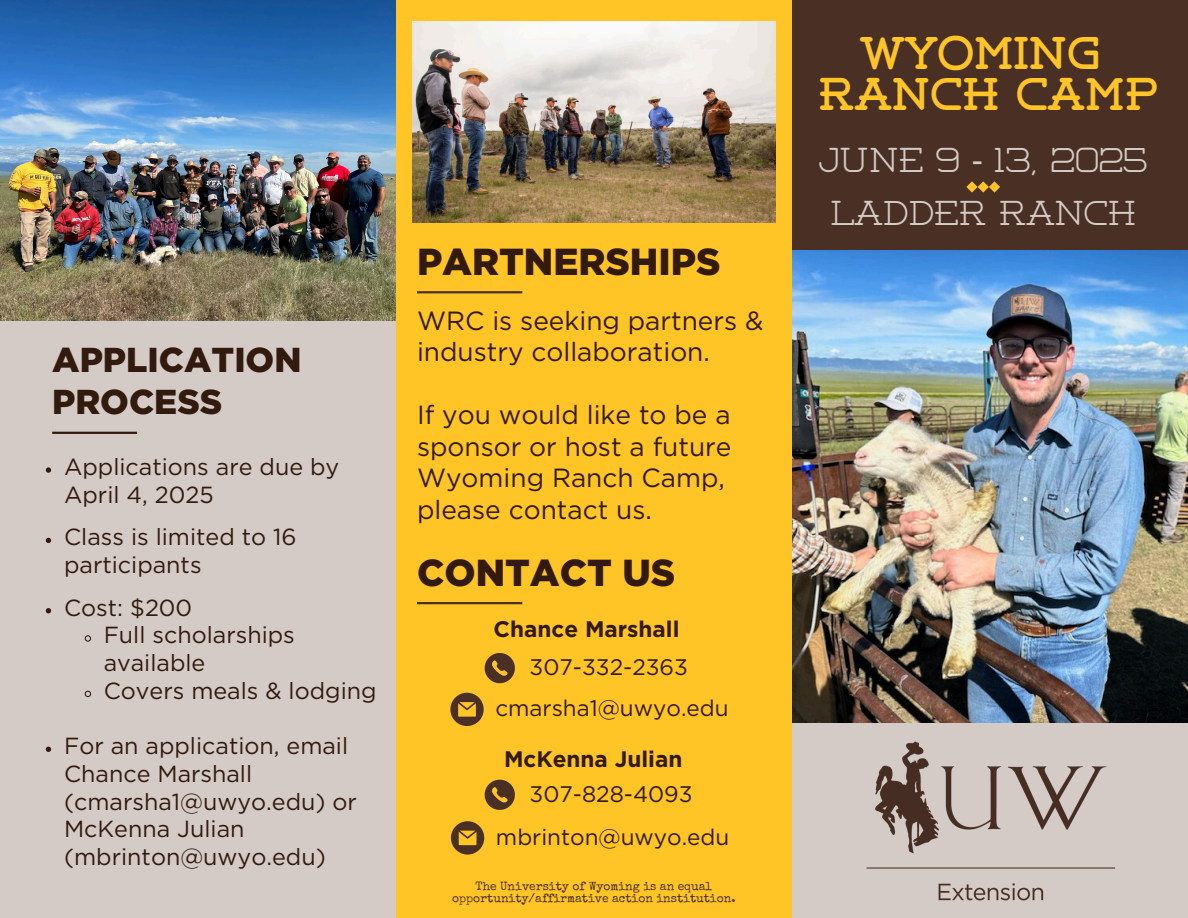
<style>
.page{position:relative;width:1188px;height:918px;background:#d4cbc6}
.page>*{position:absolute;margin:0;border:0;box-sizing:border-box;transform-origin:0 0}
.t1{font:45.75px/41.7px "Weston Free";color:#ffc425;text-align:center}
.t2{font:900 37.5px "Gotham";color:#321a0f}
.t3{font:300 34.5px/52.8px "Weston Free";color:#d4cbc6;text-align:center}
.t4{font:900 34.5px/41.7px "Gotham";color:#321a0f}
.t5{font:26.25px/31.5px "Gotham";color:#321a0f}
.t6{font:23.25px/27.8px "Gotham";color:#321a0f}
.t7{font:22.5px "Gotham";color:#321a0f}
.t8{font:700 22.5px "Gotham";color:#321a0f}
.t9{font:12px/12px "Special Elite";color:#492f24;text-align:center}
.s1{font-family:"Noto Sans";font-weight:400}
</style>
<div class="page">
<div style="left:396px;top:0;width:396px;height:917px;background:#ffc425"></div>
<img style="left:412px;top:21px;width:363px;height:201px">
<img style="left:792px;top:250px;width:396px;height:472px">
<div style="left:792px;top:0;width:396px;height:250px;background:#492f24"></div>
<img style="left:0;top:0;width:396px;height:321px">
<hr style="left:417px;top:291px;width:105px;height:2px;background:#492f24">
<hr style="left:417px;top:602px;width:105px;height:2px;background:#492f24">
<hr style="left:52px;top:432px;width:85px;height:2px;background:#321a0f">
<img style="left:843px;top:710px;width:297px;height:191px">
<svg style="left:966px;top:181px;width:34px;height:12px"></svg>
<svg style="left:46px;top:467px;width:5px;height:6px"></svg>
<svg style="left:46px;top:538px;width:5px;height:5px"></svg>
<svg style="left:46px;top:608px;width:5px;height:5px"></svg>
<svg style="left:84px;top:635px;width:8px;height:7px"></svg>
<svg style="left:84px;top:690px;width:8px;height:7px"></svg>
<svg style="left:46px;top:747px;width:5px;height:5px"></svg>
<svg style="left:485px;top:653px;width:30px;height:30px"></svg>
<svg style="left:450px;top:693px;width:34px;height:33px"></svg>
<svg style="left:485px;top:780px;width:30px;height:30px"></svg>
<svg style="left:451px;top:821px;width:33px;height:34px"></svg>
<p class="t4" style="left:52px;top:341px;width:251px">APPLICATION<br>PROCESS</p>
<h4 class="t6" style="left:64px;top:454px;width:277px">Applications are due by<br>April 4, 2025</h4>
<h4 class="t6" style="left:64px;top:524px;width:234px">Class is limited to 16 participants</h4>
<h2 class="t6" style="left:64px;top:595px;width:130px">Cost: $200</h2>
<h5 class="t6" style="left:104px;top:622px;width:193px">Full scholarships available</h5>
<p class="t6" style="left:104px;top:678px;width:274px">Covers meals &amp; lodging</p>
<h5 class="t6" style="left:64px;top:733px;width:295px">For an application, email<br>Chance Marshall (cmarsha1@uwyo.edu) or<br>McKenna Julian (mbrinton@uwyo.edu)</h5>
<p class="t2" style="left:417px;top:245px;width:305px">PARTNERSHIPS</p>
<p class="t5" style="left:417px;top:306px;width:348px">WRC is seeking partners &amp; industry collaboration.</p>
<p class="t5" style="left:417px;top:401px;width:316px">If you would like to be a sponsor or host a future<br>Wyoming Ranch Camp, please contact us.</p>
<p class="t2" style="left:417px;top:556px;width:260px">CONTACT US</p>
<h5 class="t8" style="left:494px;top:619px;width:187px">Chance Marshall</h5>
<p class="t7" style="left:530px;top:657px;width:160px">307-332-2363</p>
<h5 class="t7" style="left:495px;top:698px;width:235px">cmarsha1@uwyo.edu</h5>
<p class="t8" style="left:504px;top:749px;width:180px">McKenna Julian</p>
<h5 class="t7" style="left:530px;top:784px;width:165px">307-828-4093</h5>
<p class="t7" style="left:496px;top:827px;width:235px">mbrinton@uwyo.edu</p>
<h5 class="t9" style="left:452px;top:882px;width:285px">The University of Wyoming is an equal opportunity/affirmative action institution.</h5>
<p class="t1" style="left:818px;top:36px;width:341px">WYOMING<br>RANCH CAMP</p>
<h2 class="t3" style="left:819px;top:137px;width:330px">JUNE 9 <span class="s1">-</span> 13, 2025<br>LADDER RANCH</h2>
</div>
